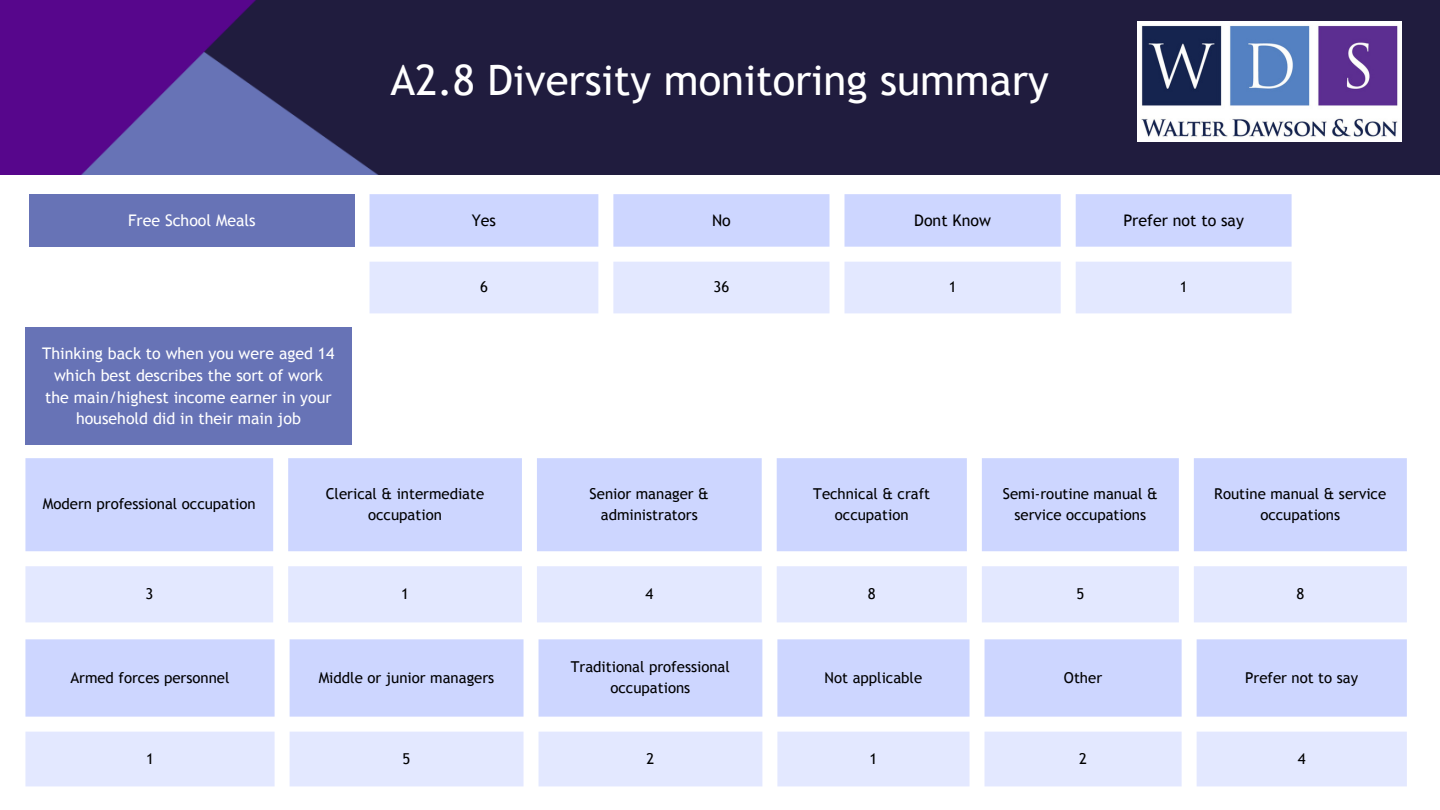
<style>
.page{position:relative;width:1440px;height:810px;background:#fff}
.page>*{position:absolute;margin:0;border:0;box-sizing:border-box;transform-origin:0 0}
.t1{font:42px "Trebuchet MS";color:#fff}
.t2{font:16px/21.8px "Trebuchet MS";color:#fff;text-align:center}
.t3{font:16px "Trebuchet MS";color:#000}
.t4{font:15px/21px "Trebuchet MS";color:#000;text-align:center}
</style>
<div class="page">
<img style="left:0;top:0;width:1440px;height:174px">
<img style="left:1137px;top:21px;width:265px;height:120px">
<div style="left:29px;top:194px;width:326px;height:53px;background:#6773b6"></div>
<svg style="left:370px;top:194px;width:922px;height:53px;background:#cfd8ff"></svg>
<div style="left:370px;top:262px;width:922px;height:51px;background:#e3e8ff"></div>
<div style="left:25px;top:458px;width:1382px;height:93px;background:#cdd6ff"></div>
<div style="left:25px;top:566px;width:1382px;height:56px;background:#e3e8ff"></div>
<div style="left:25px;top:327px;width:326px;height:118px;background:#6773b6"></div>
<svg style="left:25px;top:639px;width:1382px;height:78px;background:#d0d8ff"></svg>
<div style="left:25px;top:732px;width:1382px;height:54px;background:#e3e8ff"></div>
<p class="t1" style="left:391px;top:56px;width:660px">A2.8 Diversity monitoring summary</p>
<p class="t2" style="left:128px;top:210px;width:129px">Free School Meals</p>
<p class="t3" style="left:472px;top:211px;width:26px">Yes</p>
<p class="t3" style="left:712px;top:211px;width:20px">No</p>
<p class="t3" style="left:914px;top:211px;width:78px">Dont Know</p>
<p class="t3" style="left:1123px;top:211px;width:122px">Prefer not to say</p>
<p class="t2" style="left:42px;top:343px;width:294px">Thinking back to when you were aged 14 which best describes the sort of work the main/highest income earner in your household did in their main job</p>
<p class="t4" style="left:480px;top:277px;width:9px">6</p>
<p class="t4" style="left:714px;top:277px;width:17px">36</p>
<p class="t4" style="left:949px;top:277px;width:9px">1</p>
<p class="t4" style="left:1180px;top:277px;width:9px">1</p>
<p class="t4" style="left:43px;top:493px;width:214px">Modern professional occupation</p>
<p class="t4" style="left:326px;top:483px;width:160px">Clerical &amp; intermediate occupation</p>
<p class="t4" style="left:590px;top:483px;width:121px">Senior manager &amp; administrators</p>
<p class="t4" style="left:813px;top:483px;width:118px">Technical &amp; craft occupation</p>
<p class="t4" style="left:1003px;top:483px;width:156px">Semi-routine manual &amp; service occupations</p>
<p class="t4" style="left:1214px;top:483px;width:173px">Routine manual &amp; service occupations</p>
<p class="t4" style="left:145px;top:583px;width:9px">3</p>
<p class="t4" style="left:401px;top:583px;width:9px">1</p>
<p class="t4" style="left:645px;top:583px;width:9px">4</p>
<p class="t4" style="left:868px;top:583px;width:9px">8</p>
<p class="t4" style="left:1076px;top:583px;width:9px">5</p>
<p class="t4" style="left:1296px;top:583px;width:9px">8</p>
<p class="t4" style="left:70px;top:667px;width:161px">Armed forces personnel</p>
<p class="t4" style="left:319px;top:667px;width:177px">Middle or junior managers</p>
<p class="t4" style="left:571px;top:656px;width:161px">Traditional professional occupations</p>
<p class="t4" style="left:825px;top:667px;width:99px">Not applicable</p>
<p class="t4" style="left:1064px;top:667px;width:40px">Other</p>
<p class="t4" style="left:1245px;top:667px;width:114px">Prefer not to say</p>
<p class="t4" style="left:146px;top:748px;width:9px">1</p>
<p class="t4" style="left:403px;top:748px;width:9px">5</p>
<p class="t4" style="left:647px;top:748px;width:9px">2</p>
<p class="t4" style="left:870px;top:748px;width:9px">1</p>
<p class="t4" style="left:1079px;top:748px;width:9px">2</p>
<p class="t4" style="left:1298px;top:748px;width:9px">4</p>
</div>
